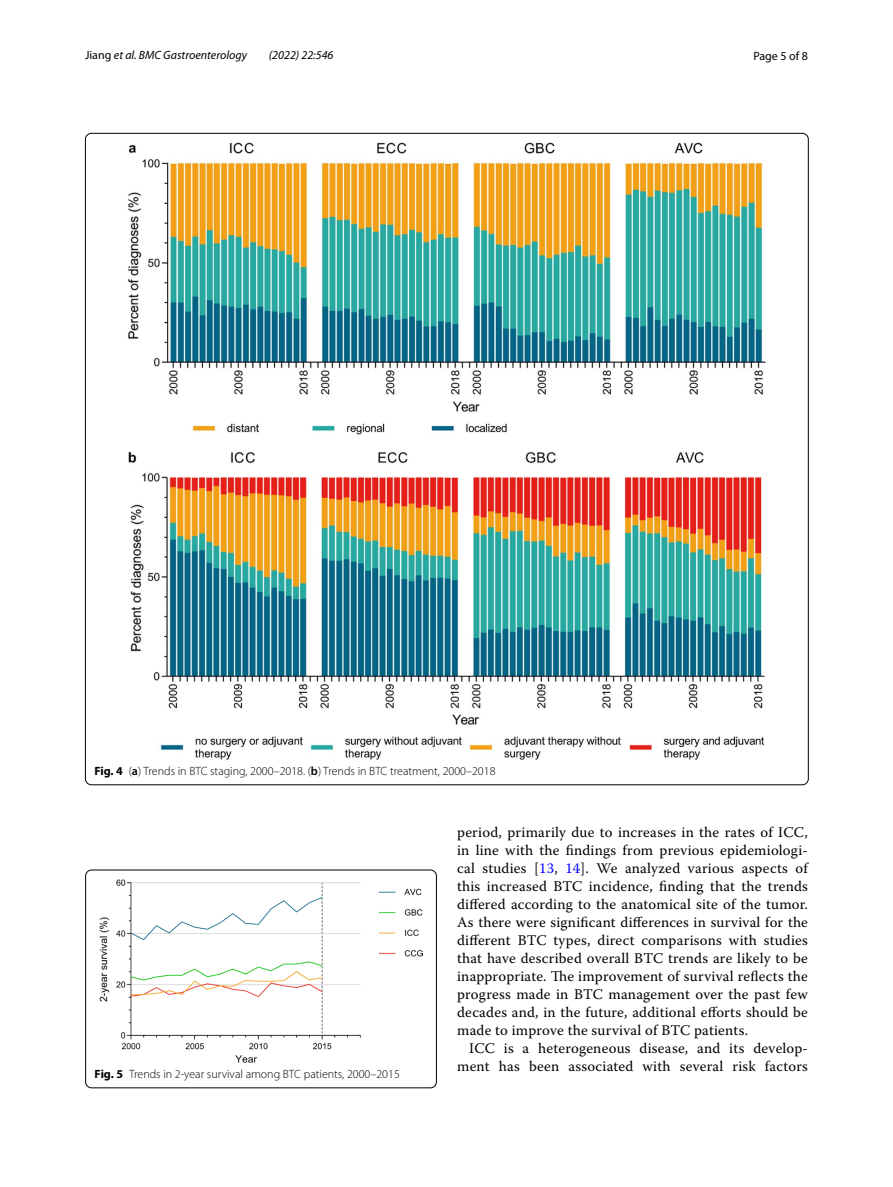
<style>
.page{position:relative;width:893px;height:1187px;background:#fff}
.page>*{position:absolute;margin:0;border:0;box-sizing:border-box;transform-origin:0 0}
.t1{font:14.7px/18px "Warnock Pro";letter-spacing:.015em;color:#000;text-align:justify}
.t2{font:300 12px "Myriad Pro";color:#000}
.t3{font:italic 12px "Myriad Pro";color:#000}
.t4{font:12px "Myriad Pro";color:#000}
.s1{font-style:normal}
.s2{font-weight:700}
.s3{font-weight:600}
.s4{color:#00f}
</style>
<div class="page">
<img style="left:128px;top:142px;width:638px;height:617px">
<img style="left:99px;top:879px;width:324px;height:183px">
<div style="left:85px;top:869px;width:352px;height:218px;border:1px solid #000;border-radius:6px"></div>
<p class="t3" style="left:85px;top:48px;width:163px"><span class="s1">Jiang</span> et al. BMC Gastroenterology</p>
<p class="t3" style="left:269px;top:48px;width:66px">(2022) 22:546</p>
<p class="t4" style="left:753px;top:48px;width:56px">Page 5 of 8</p>
<p class="t2" style="left:94px;top:764px;width:403px"><span class="s2">Fig. 4</span> (<span class="s3">a</span>) Trends in BTC staging, 2000–2018. (<span class="s3">b</span>) Trends in BTC treatment, 2000–2018</p>
<p class="t2" style="left:95px;top:1067px;width:307px"><span class="s2">Fig. 5</span> Trends in 2-year survival among BTC patients, 2000–2015</p>
<p class="t1" style="left:457px;top:822px;width:352px">period, primarily due to increases in the rates of ICC, in line with the findings from previous epidemiologi&shy;cal studies [<span class="s4">13</span>, <span class="s4">14</span>]. We analyzed various aspects of this increased BTC incidence, finding that the trends differed according to the anatomical site of the tumor.<br>As there were significant differences in survival for the different BTC types, direct comparisons with studies that have described overall BTC trends are likely to be inappropriate. The improvement of survival reflects the progress made in BTC management over the past few decades and, in the future, additional efforts should be made to improve the survival of BTC patients.</p>
<p class="t1" style="left:457px;top:1038px;width:352px;text-align:right">ICC is a heterogeneous disease, and its develop&shy;ment has been associated with several risk factors</p>
</div>
